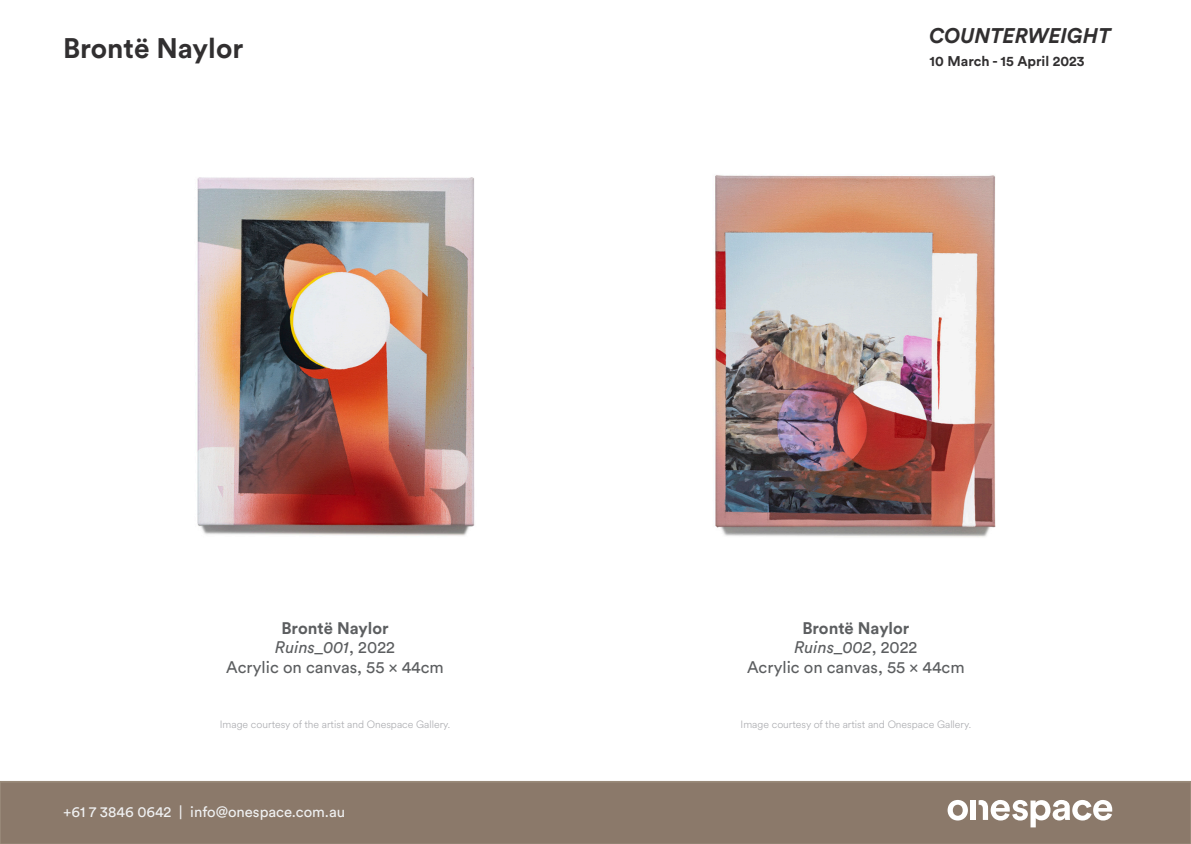
<style>
.page{position:relative;width:1191px;height:844px;background:#fff}
.page>*{position:absolute;margin:0;border:0;box-sizing:border-box;transform-origin:0 0}
.t1{font:700 28px "Circular Std";color:#312f30}
.t2{font:italic 700 21px "Circular Std";color:#312f30}
.t3{font:700 16.62px/19.9px "Circular Std";color:#5c5e60;text-align:center}
.t4{font:16.62px "Circular Std";color:#5c5e60}
.t5{font:14.88px "Circular Std";color:#f0f1f2}
.t6{font:700 14px "Circular Std";color:#312f30}
.t7{font:300 10.5px "Circular Spotify Text";color:#a8a9ad}
.s1{font-weight:400;font-style:italic}
.s2{font-weight:400}
</style>
<div class="page">
<div style="left:0;top:781px;width:1191px;height:62px;background:#8b796a"></div>
<svg style="left:947px;top:799px;width:21px;height:21px"></svg>
<div style="left:970px;top:800px;width:5px;height:19px;background:#fff"></div>
<svg style="left:978px;top:799px;width:134px;height:28px"></svg>
<img style="left:197px;top:177px;width:278px;height:359px">
<img style="left:715px;top:175px;width:281px;height:362px">
<h1 class="t1" style="left:63px;top:30px;width:182px">Brontë Naylor</h1>
<p class="t3" style="left:275px;top:617px;width:121px">Brontë Naylor<br><span class="s1">Ruins_001</span><span class="s2">, 2022</span></p>
<p class="t4" style="left:226px;top:657px;width:219px">Acrylic on canvas, 55 × 44cm</p>
<p class="t7" style="left:220px;top:717px;width:232px">Image courtesy of the artist and Onespace Gallery.</p>
<h3 class="t5" style="left:63px;top:802px;width:284px">+61 7 3846 0642 | info@onespace.com.au</h3>
<h2 class="t2" style="left:929px;top:22px;width:183px">COUNTERWEIGHT</h2>
<h3 class="t6" style="left:929px;top:52px;width:156px">10 March - 15 April 2023</h3>
<p class="t3" style="left:794px;top:617px;width:124px">Brontë Naylor<br><span class="s1">Ruins_002</span><span class="s2">, 2022</span></p>
<p class="t4" style="left:747px;top:657px;width:219px">Acrylic on canvas, 55 × 44cm</p>
<p class="t7" style="left:740px;top:717px;width:232px">Image courtesy of the artist and Onespace Gallery.</p>
</div>
